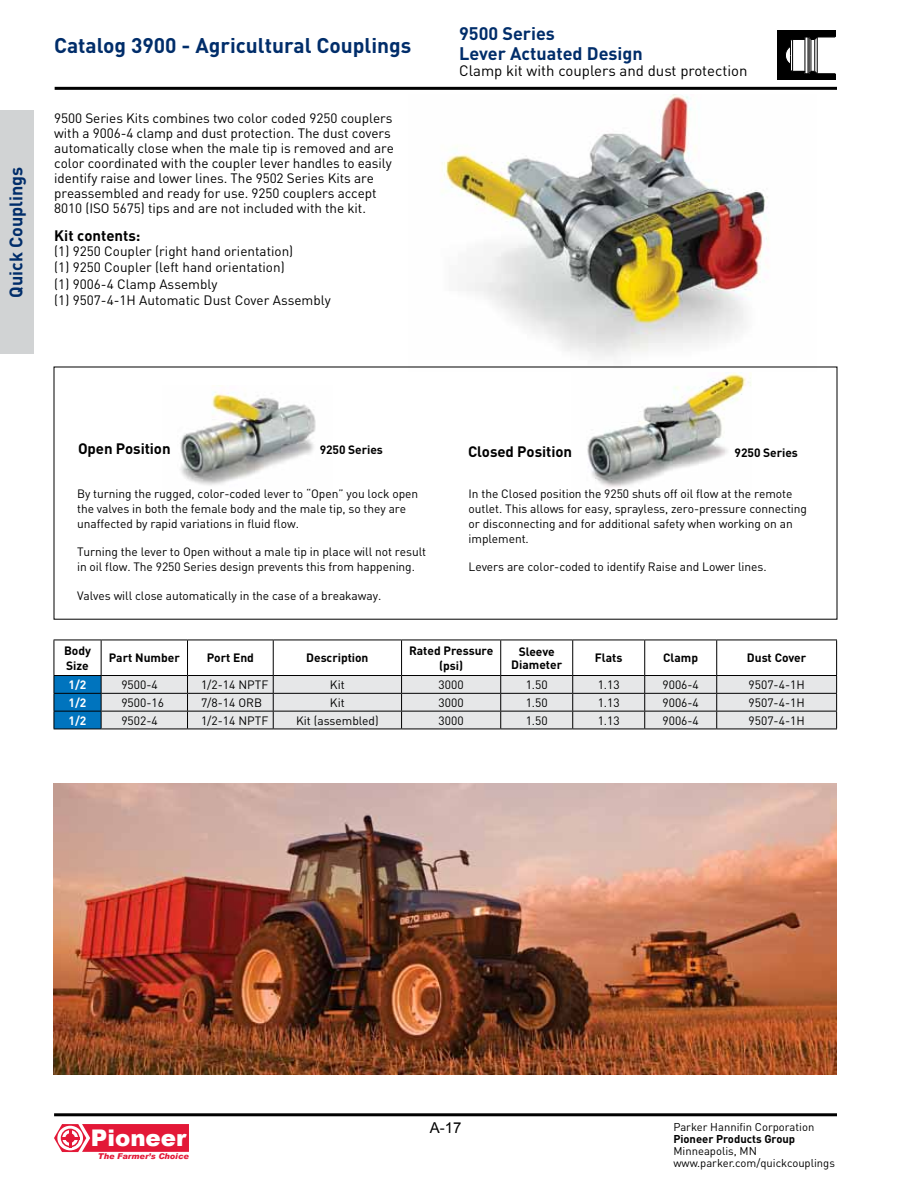
<style>
.page{position:relative;width:918px;height:1188px;background:#fff}
.page>*{position:absolute;margin:0;border:0;box-sizing:border-box;transform-origin:0 0}
.t1{font:900 22.95px "Arial";color:#fff}
.t2{font:700 21px "DINOT";color:#002d6a}
.t3{font:700 18px/19.5px "DINOT";color:#002d6a}
.t4{font:700 15px "DINOT";letter-spacing:-.005em;color:#000}
.t5{font:15px "DINOT";color:#000}
.t6{font:15px "Arial";color:#000}
.t7{font:13.5px/15px "DINOT";letter-spacing:-.005em;color:#000}
.t8{font:12px/15px "DINOT";letter-spacing:-.005em;color:#000}
.t9{font:700 12px/14.4px "DINOT";color:#000;text-align:center}
.t10{font:700 12px "DINOT";color:#fff}
.t11{font:11.25px/12px "DINOT";color:#000}
.t12{font:italic 900 8.1px "Arial";color:#e31837}
.s1{font-weight:700}
</style>
<div class="page">
<hr style="left:54px;top:1113px;width:783px;height:3px;background:#000">
<hr style="left:55px;top:87px;width:782px;height:3px;background:#000">
<svg style="left:54px;top:1124px;width:135px;height:28px;background:#e63953"></svg>
<img style="left:587px;top:372px;width:164px;height:115px">
<img style="left:180px;top:385px;width:136px;height:101px">
<img style="left:408px;top:95px;width:409px;height:272px">
<div style="left:0;top:111px;width:34px;height:243px;background:#d1d3d4"></div>
<div style="left:777px;top:30px;width:58px;height:50px;background:#000"></div>
<svg style="left:785px;top:36px;width:51px;height:38px"></svg>
<hr style="left:808px;top:37px;width:1px;height:37px;background:#010101">
<hr style="left:809px;top:38px;width:1px;height:35px;background:#010101">
<hr style="left:811px;top:39px;width:1px;height:32px;background:#010101">
<hr style="left:815px;top:39px;width:1px;height:32px;background:#010101">
<hr style="left:817px;top:37px;width:1px;height:37px;background:#010101">
<hr style="left:54px;top:729px;width:47px;height:1px;background:#000">
<hr style="left:101px;top:729px;width:87px;height:1px;background:#000">
<hr style="left:188px;top:729px;width:85px;height:1px;background:#000">
<hr style="left:273px;top:729px;width:129px;height:1px;background:#000">
<hr style="left:402px;top:729px;width:99px;height:1px;background:#000">
<hr style="left:501px;top:729px;width:72px;height:1px;background:#000">
<hr style="left:573px;top:729px;width:72px;height:1px;background:#000">
<hr style="left:645px;top:729px;width:72px;height:1px;background:#000">
<hr style="left:717px;top:729px;width:120px;height:1px;background:#000">
<svg style="left:54px;top:640px;width:783px;height:89px"></svg>
<img style="left:54px;top:783px;width:783px;height:291px">
<p class="t3" style="left:6px;top:298px;width:133px;rotate:-90deg">Quick Couplings</p>
<p class="t2" style="left:54px;top:31px;width:359px">Catalog 3900 - Agricultural Couplings</p>
<p class="t3" style="left:459px;top:23px;width:185px">9500 Series<br>Lever Actuated Design</p>
<p class="t5" style="left:459px;top:61px;width:290px">Clamp kit with couplers and dust protection</p>
<p class="t7" style="left:54px;top:110px;width:341px">9500 Series Kits combines two color coded 9250 couplers with a 9006-4 clamp and dust protection. The dust covers automatically close when the male tip is removed and are color coordinated with the coupler lever handles to easily identify raise and lower lines. The 9502 Series Kits are preassembled and ready for use. 9250 couplers accept 8010 (ISO 5675) tips and are not included with the kit.</p>
<p class="t4" style="left:54px;top:226px;width:88px">Kit contents:</p>
<p class="t7" style="left:54px;top:243px;width:278px;line-height:16.4px">(1) 9250 Coupler (right hand orientation)<br>(1) 9250 Coupler (left hand orientation)<br>(1) 9006-4 Clamp Assembly<br>(1) 9507-4-1H Automatic Dust Cover Assembly</p>
<p class="t4" style="left:78px;top:438px;width:94px">Open Position</p>
<p class="t9" style="left:320px;top:442px;width:65px">9250 Series</p>
<p class="t4" style="left:468px;top:441px;width:106px">Closed Position</p>
<p class="t9" style="left:735px;top:445px;width:65px">9250 Series</p>
<p class="t8" style="left:77px;top:486px;width:343px">By turning the rugged, color-coded lever to “Open” you lock open the valves in both the female body and the male tip, so they are unaffected by rapid variations in fluid flow.</p>
<p class="t8" style="left:77px;top:544px;width:351px">Turning the lever to Open without a male tip in place will not result in oil flow. The 9250 Series design prevents this from happening.</p>
<p class="t8" style="left:77px;top:588px;width:306px">Valves will close automatically in the case of a breakaway.</p>
<p class="t8" style="left:469px;top:486px;width:340px">In the Closed position the 9250 shuts off oil flow at the remote outlet. This allows for easy, sprayless, zero-pressure connecting or disconnecting and for additional safety when working on an implement.</p>
<p class="t8" style="left:469px;top:559px;width:300px">Levers are color-coded to identify Raise and Lower lines.</p>
<p class="t9" style="left:64px;top:643px;width:29px;text-align:left">Body<br>Size</p>
<p class="t9" style="left:109px;top:650px;width:72px">Part Number</p>
<p class="t9" style="left:207px;top:650px;width:49px">Port End</p>
<p class="t9" style="left:306px;top:650px;width:64px">Description</p>
<p class="t9" style="left:409px;top:643px;width:86px">Rated Pressure (psi)</p>
<p class="t9" style="left:511px;top:644px;width:52px;line-height:13.5px">Sleeve<br>Diameter</p>
<p class="t9" style="left:595px;top:650px;width:29px">Flats</p>
<p class="t9" style="left:663px;top:650px;width:36px">Clamp</p>
<p class="t9" style="left:747px;top:650px;width:61px">Dust Cover</p>
<p class="t10" style="left:69px;top:677px;width:19px">1/2</p>
<p class="t8" style="left:121px;top:677px;width:38px">9500-4</p>
<p class="t8" style="left:201px;top:677px;width:69px">1/2-14 NPTF</p>
<p class="t8" style="left:330px;top:677px;width:16px">Kit</p>
<p class="t8" style="left:439px;top:677px;width:27px">3000</p>
<p class="t8" style="left:526px;top:677px;width:24px">1.50</p>
<p class="t8" style="left:598px;top:677px;width:24px">1.13</p>
<p class="t8" style="left:662px;top:677px;width:38px">9006-4</p>
<p class="t8" style="left:749px;top:677px;width:58px">9507-4-1H</p>
<p class="t10" style="left:69px;top:694px;width:19px">1/2</p>
<p class="t8" style="left:121px;top:694px;width:44px">9500-16</p>
<p class="t8" style="left:201px;top:694px;width:63px">7/8-14 ORB</p>
<p class="t8" style="left:330px;top:694px;width:16px">Kit</p>
<p class="t8" style="left:439px;top:694px;width:27px">3000</p>
<p class="t8" style="left:526px;top:694px;width:24px">1.50</p>
<p class="t8" style="left:598px;top:694px;width:24px">1.13</p>
<p class="t8" style="left:662px;top:694px;width:38px">9006-4</p>
<p class="t8" style="left:749px;top:694px;width:58px">9507-4-1H</p>
<p class="t10" style="left:69px;top:712px;width:19px">1/2</p>
<p class="t8" style="left:121px;top:712px;width:38px">9502-4</p>
<p class="t8" style="left:201px;top:712px;width:69px">1/2-14 NPTF</p>
<p class="t8" style="left:296px;top:712px;width:84px">Kit (assembled)</p>
<p class="t8" style="left:439px;top:712px;width:27px">3000</p>
<p class="t8" style="left:526px;top:712px;width:24px">1.50</p>
<p class="t8" style="left:598px;top:712px;width:24px">1.13</p>
<p class="t8" style="left:662px;top:712px;width:38px">9006-4</p>
<p class="t8" style="left:749px;top:712px;width:58px">9507-4-1H</p>
<h1 class="t1" style="left:91px;top:1121px;width:97px">Pioneer</h1>
<p class="t12" style="left:98px;top:1152px;width:92px">The Farmer’s Choice</p>
<p class="t6" style="left:430px;top:1118px;width:33px">A-17</p>
<p class="t11" style="left:673px;top:1120px;width:163px">Parker Hannifin Corporation<br><span class="s1">Pioneer Products Group<br></span>Minneapolis, MN www.parker.com/quickcouplings</p>
</div>
